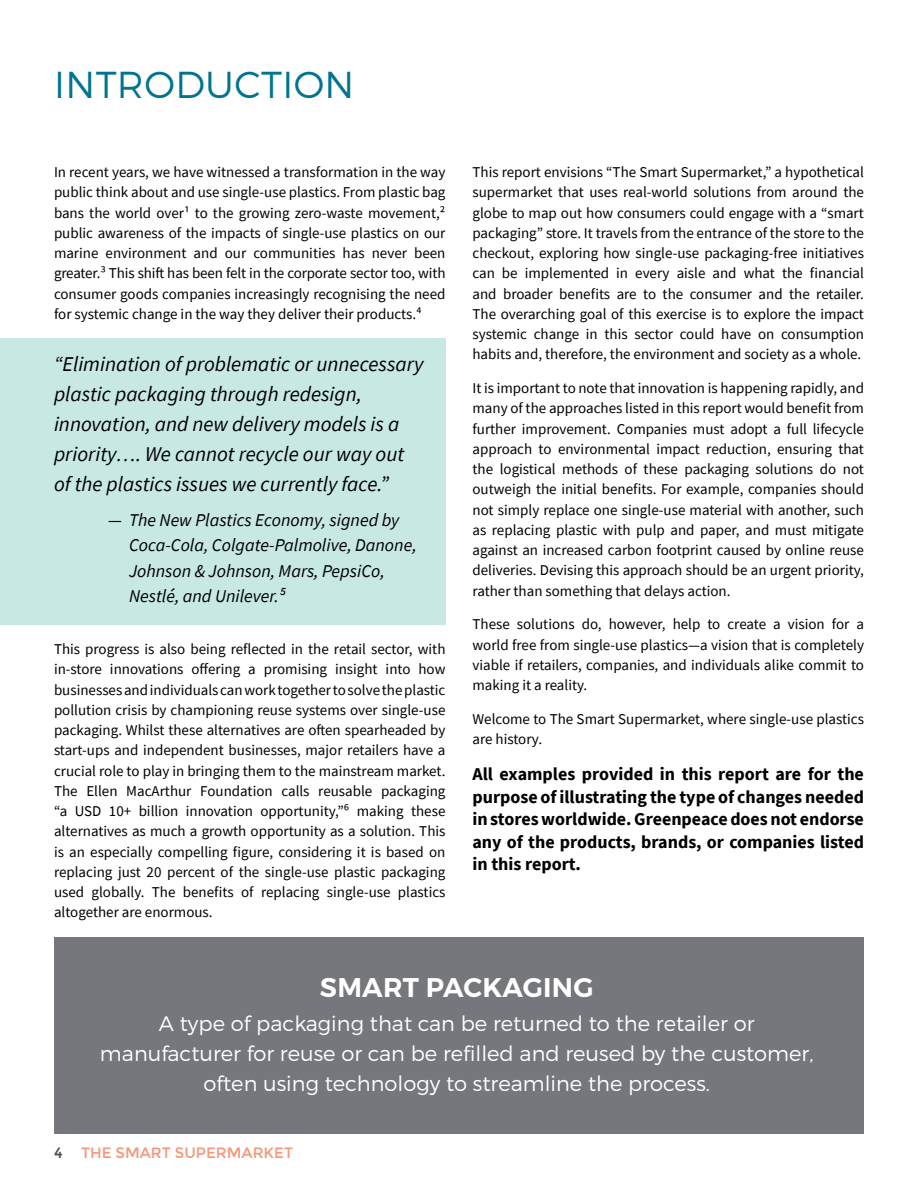
<style>
.page{position:relative;width:918px;height:1188px;background:#fff}
.page>*{position:absolute;margin:0;border:0;box-sizing:border-box;transform-origin:0 0}
.H2_-_Main{font:300 37.5px "Montserrat";letter-spacing:.01em;color:#01748f}
.Body_-_Main{font:600 27px "Montserrat";letter-spacing:.01em;color:#fff}
.quotes{font:italic 21px/30px "Source Sans Pro";color:#000}
.Body_-_Main-2{font:300 21px/30px "Montserrat";color:#fff;text-align:center}
.Body_-_Main-3{font:700 18px/22.5px "Source Sans Pro";color:#000;text-align:justify}
.Quote_Description{font:italic 18px/25.5px "Source Sans Pro";color:#000}
.Body_-_Main-4{font:15px/20.2px "Source Sans Pro";color:#000;text-align:justify}
.t1{font:15px "Montserrat";color:#f79679}
.s1{color:#4d4d4f}
</style>
<div class="page">
<div style="left:54px;top:938px;width:810px;height:196px;background:#75777c"></div>
<div style="left:0;top:338px;width:446px;height:287px;background:#c7e8e3"></div>
<p class="H2_-_Main" style="left:54px;top:62px;width:302px">INTRODUCTION</p>
<p class="Body_-_Main-4" style="left:54px;top:162px;width:393px">In recent years, we have witnessed a transformation in the way public think about and use single-use plastics. From plastic bag bans the world over1 to the growing zero-waste movement,2 public awareness of the impacts of single-use plastics on our marine environment and our communities has never been greater.3 This shift has been felt in the corporate sector too, with consumer goods companies increasingly recognising the need for systemic change in the way they deliver their products.4</p>
<p class="quotes" style="left:54px;top:349px;width:371px">“Elimination of problematic or unnecessary plastic packaging through redesign, innovation, and new delivery models is a priority…. We cannot recycle our way out of the plastics issues we currently face.”</p>
<p class="Quote_Description" style="left:129px;top:507px;width:289px;text-indent:-21px">— The New Plastics Economy, signed by Coca-Cola, Colgate-Palmolive, Danone, Johnson &amp; Johnson, Mars, PepsiCo, Nestlé, and Unilever.5</p>
<p class="Body_-_Main-4" style="left:54px;top:639px;width:393px">This progress is also being reflected in the retail sector, with in-store innovations offering a promising insight into how businesses and individuals can work together to solve the plastic pollution crisis by championing reuse systems over single-use packaging. Whilst these alternatives are often spearheaded by start-ups and independent businesses, major retailers have a crucial role to play in bringing them to the mainstream market.<br>The Ellen MacArthur Foundation calls reusable packaging “a USD 10+ billion innovation opportunity,”6 making these alternatives as much a growth opportunity as a solution. This is an especially compelling figure, considering it is based on replacing just 20 percent of the single-use plastic packaging used globally. The benefits of replacing single-use plastics altogether are enormous.</p>
<p class="Body_-_Main-4" style="left:472px;top:162px;width:393px">This report envisions “The Smart Supermarket,” a hypothetical supermarket that uses real-world solutions from around the globe to map out how consumers could engage with a “smart packaging” store. It travels from the entrance of the store to the checkout, exploring how single-use packaging-free initiatives can be implemented in every aisle and what the financial and broader benefits are to the consumer and the retailer.<br>The overarching goal of this exercise is to explore the impact systemic change in this sector could have on consumption habits and, therefore, the environment and society as a whole.</p>
<p class="Body_-_Main-4" style="left:472px;top:378px;width:393px">It is important to note that innovation is happening rapidly, and many of the approaches listed in this report would benefit from further improvement. Companies must adopt a full lifecycle approach to environmental impact reduction, ensuring that the logistical methods of these packaging solutions do not outweigh the initial benefits. For example, companies should not simply replace one single-use material with another, such as replacing plastic with pulp and paper, and must mitigate against an increased carbon footprint caused by online reuse deliveries. Devising this approach should be an urgent priority, rather than something that delays action.</p>
<p class="Body_-_Main-4" style="left:472px;top:614px;width:393px">These solutions do, however, help to create a vision for a world free from single-use plastics—a vision that is completely viable if retailers, companies, and individuals alike commit to making it a reality.</p>
<p class="Body_-_Main-4" style="left:472px;top:709px;width:393px">Welcome to The Smart Supermarket, where single-use plastics are history.</p>
<p class="Body_-_Main-3" style="left:472px;top:763px;width:393px">All examples provided in this report are for the purpose of illustrating the type of changes needed in stores worldwide. Greenpeace does not endorse any of the products, brands, or companies listed in this report.</p>
<p class="Body_-_Main" style="left:320px;top:970px;width:275px">SMART PACKAGING</p>
<p class="Body_-_Main-2" style="left:100px;top:1008px;width:715px">A type of packaging that can be returned to the retailer or manufacturer for reuse or can be refilled and reused by the customer, often using technology to streamline the process.</p>
<p class="t1" style="left:54px;top:1144px;width:241px"><span class="s1">4</span> THE SMART SUPERMARKET</p>
</div>
